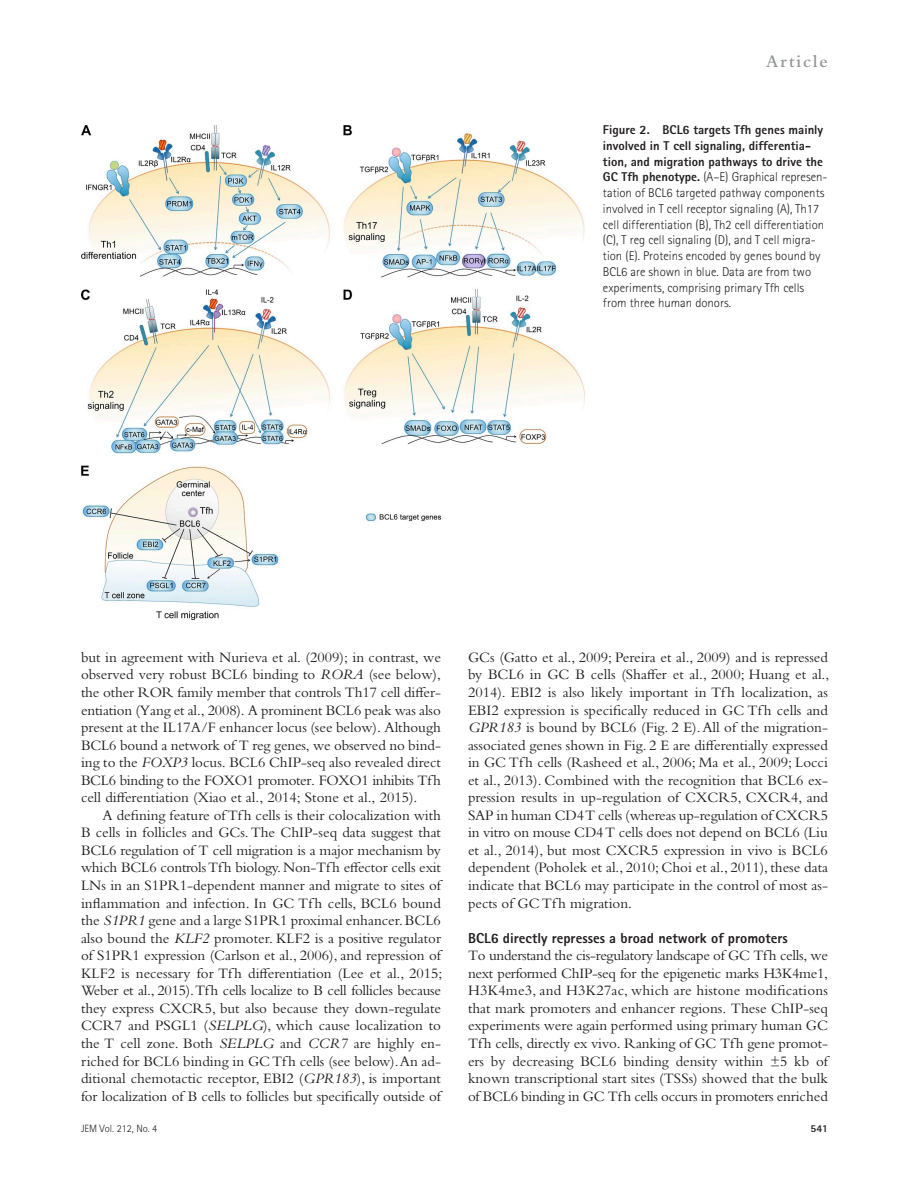
<style>
.page{position:relative;width:918px;height:1188px;background:#fff}
.page>*{position:absolute;margin:0;border:0;box-sizing:border-box;transform-origin:0 0}
.t1{font:600 18px "Bembo Std";letter-spacing:.1em;color:#949698}
.t2{font:15px/17.5px "Bembo Std";letter-spacing:-.01em;color:#231f20;text-align:justify}
.t3{font:800 14.4px "Rotis Sans Serif Std";color:#231f20}
.t4{font:300 12.75px/15.8px "Rotis Sans Serif Std";color:#231f20}
.t5{font:300 10.5px "Rotis Sans Serif Std";color:#231f20}
.t6{font:800 10.5px "Rotis Sans Serif Std";color:#231f20}
.s1{font-weight:800}
.s2{font-style:italic}
</style>
<div class="page">
<img style="left:81px;top:125px;width:504px;height:495px">
<p class="t1" style="left:766px;top:51px;width:64px">Article</p>
<p class="t4" style="left:603px;top:122px;width:226px"><span class="s1">Figure 2. BCL6 targets Tfh genes mainly involved in T cell signaling, differentia&shy;tion, and migration pathways to drive the GC Tfh phenotype.</span> (A–E) Graphical represen&shy;tation of BCL6 targeted pathway components involved in T cell receptor signaling (A), Th17 cell differentiation (B), Th2 cell differentiation (C), T reg cell signaling (D), and T cell migra&shy;tion (E). Proteins encoded by genes bound by BCL6 are shown in blue. Data are from two experiments, comprising primary Tfh cells from three human donors.</p>
<p class="t2" style="left:81px;top:648px;width:362px">but in agreement with Nurieva et al. (2009); in contrast, we observed very robust BCL6 binding to <span class="s2">RORA</span> (see below), the other ROR family member that controls Th17 cell differ&shy;entiation (Yang et al., 2008). A prominent BCL6 peak was also present at the IL17A/F enhancer locus (see below). Although BCL6 bound a network of T reg genes, we observed no bind&shy;ing to the <span class="s2">FOXP3</span> locus. BCL6 ChIP-seq also revealed direct BCL6 binding to the FOXO1 promoter. FOXO1 inhibits Tfh cell differentiation (Xiao et al., 2014; Stone et al., 2015).</p>
<p class="t2" style="left:81px;top:806px;width:363px;text-indent:22px">A defining feature of Tfh cells is their colocalization with B cells in follicles and GCs. The ChIP-seq data suggest that BCL6 regulation of T cell migration is a major mechanism by which BCL6 controls Tfh biology. Non-Tfh effector cells exit LNs in an S1PR1-dependent manner and migrate to sites of inflammation and infection. In GC Tfh cells, BCL6 bound the <span class="s2">S1PR1</span> gene and a large S1PR1 proximal enhancer. BCL6 also bound the <span class="s2">KLF2</span> promoter. KLF2 is a positive regulator of S1PR1 expression (Carlson et al., 2006), and repression of KLF2 is necessary for Tfh differentiation (Lee et al., 2015; Weber et al., 2015). Tfh cells localize to B cell follicles because they express CXCR5, but also because they down-regulate CCR7 and PSGL1 (<span class="s2">SELPLG</span>), which cause localization to the T cell zone. Both <span class="s2">SELPLG</span> and <span class="s2">CCR7</span> are highly en&shy;riched for BCL6 binding in GC Tfh cells (see below). An ad&shy;ditional chemotactic receptor, EBI2 (<span class="s2">GPR183</span>), is important for localization of B cells to follicles but specifically outside of</p>
<p class="t5" style="left:81px;top:1123px;width:78px">JEM Vol. 212, No. 4</p>
<p class="t2" style="left:468px;top:648px;width:363px">GCs (Gatto et al., 2009; Pereira et al., 2009) and is repressed by BCL6 in GC B cells (Shaffer et al., 2000; Huang et al., 2014). EBI2 is also likely important in Tfh localization, as EBI2 expression is specifically reduced in GC Tfh cells and <span class="s2">GPR183</span> is bound by BCL6 (Fig. 2 E). All of the migration&shy;associated genes shown in Fig. 2 E are differentially expressed in GC Tfh cells (Rasheed et al., 2006; Ma et al., 2009; Locci et al., 2013). Combined with the recognition that BCL6 ex&shy;pression results in up-regulation of CXCR5, CXCR4, and SAP in human CD4 T cells (whereas up-regulation of CXCR5 in vitro on mouse CD4 T cells does not depend on BCL6 (Liu et al., 2014), but most CXCR5 expression in vivo is BCL6 dependent (Poholek et al., 2010; Choi et al., 2011), these data indicate that BCL6 may participate in the control of most as&shy;pects of GC Tfh migration.</p>
<p class="t3" style="left:468px;top:929px;width:321px">BCL6 directly represses a broad network of promoters</p>
<p class="t2" style="left:468px;top:946px;width:362px">To understand the cis-regulatory landscape of GC Tfh cells, we next performed ChIP-seq for the epigenetic marks H3K4me1, H3K4me3, and H3K27ac, which are histone modifications that mark promoters and enhancer regions. These ChIP-seq experiments were again performed using primary human GC Tfh cells, directly ex vivo. Ranking of GC Tfh gene promot&shy;ers by decreasing BCL6 binding density within ±5 kb of known transcriptional start sites (TSSs) showed that the bulk of BCL6 binding in GC Tfh cells occurs in promoters enriched</p>
<p class="t6" style="left:811px;top:1122px;width:19px">541</p>
</div>
